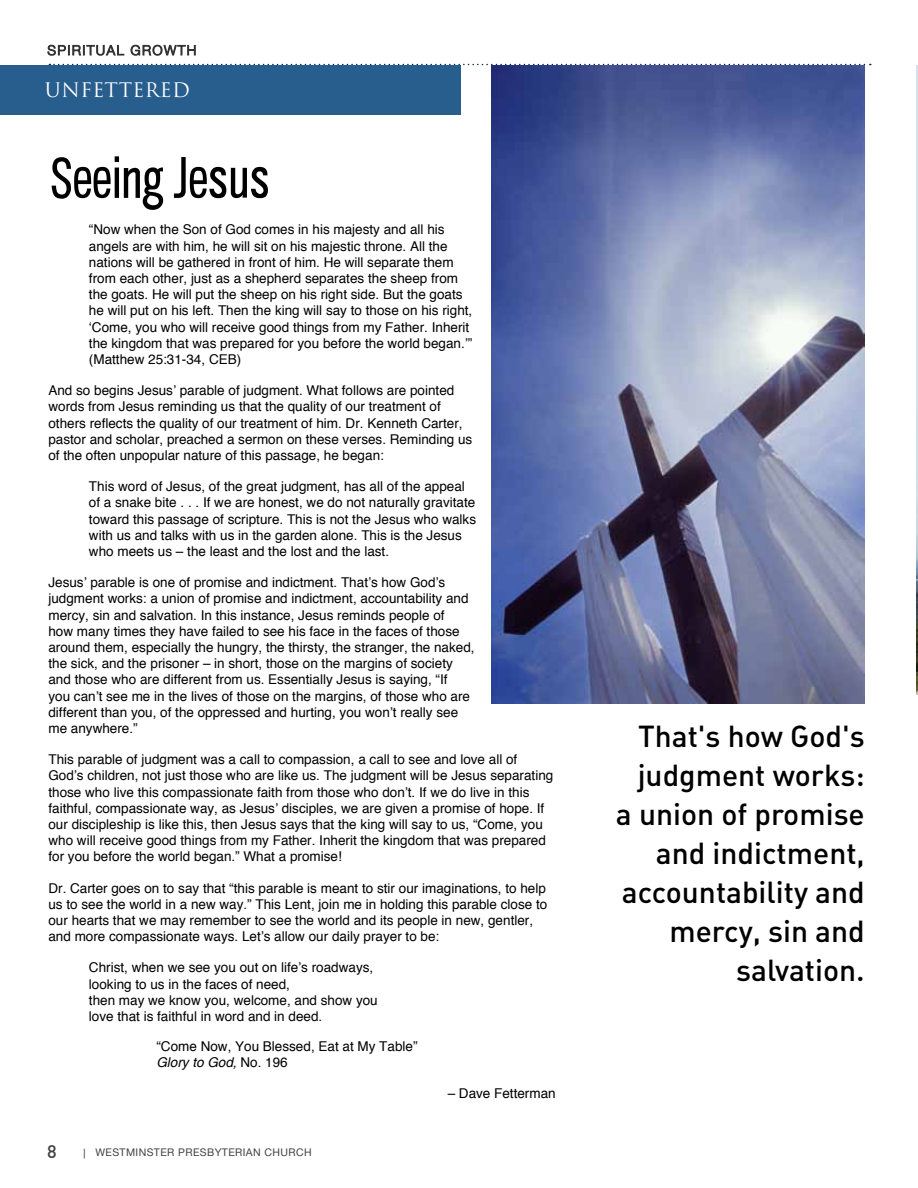
<style>
.page{position:relative;width:918px;height:1188px;background:#fff}
.page>*{position:absolute;margin:0;border:0;box-sizing:border-box;transform-origin:0 0}
.t1{font:54px "CHANL Plain";letter-spacing:-.04em;color:#000}
.t2{font:30px/39px "DIN Medium Alternate";color:#000;text-align:right}
.t3{font:19.5px "Trajan Pro";letter-spacing:.02em;color:#fff}
.t4{font:500 18px "DIN Pro";color:#414042}
.t5{font:13.5px/16.2px "Helvetica";color:#000}
.t6{font:10.5px "Helvetica Neue";letter-spacing:.04em;color:#414042}
.s1{font-style:italic}
.s2{font-family:"Gill Sans"}
</style>
<div class="page">
<img style="left:491px;top:65px;width:374px;height:639px">
<svg style="left:47px;top:44px;width:824px;height:21px"></svg>
<div style="left:0;top:65px;width:461px;height:49px;background:#285e8e"></div>
<hr style="left:916px;top:66px;width:2px;height:628px;background:#d1e2ec">
<img style="left:916px;top:532px;width:2px;height:162px">
<h3 class="t3" style="left:45px;top:78px;width:147px">UNFETTERED</h3>
<h1 class="t1" style="left:48px;top:148px;width:223px">Seeing Jesus</h1>
<p class="t5" style="left:89px;top:221px;width:385px">“Now when the Son of God comes in his majesty and all his angels are with him, he will sit on his majestic throne. All the nations will be gathered in front of him. He will separate them from each other, just as a shepherd separates the sheep from the goats. He will put the sheep on his right side. But the goats he will put on his left. Then the king will say to those on his right, ‘Come, you who will receive good things from my Father. Inherit the kingdom that was prepared for you before the world began.’” (Matthew 25:31-34, CEB)</p>
<p class="t5" style="left:48px;top:382px;width:425px">And so begins Jesus’ parable of judgment. What follows are pointed words from Jesus reminding us that the quality of our treatment of others reflects the quality of our treatment of him. Dr. Kenneth Carter, pastor and scholar, preached a sermon on these verses. Reminding us of the often unpopular nature of this passage, he began:</p>
<p class="t5" style="left:89px;top:478px;width:389px">This word of Jesus, of the great judgment, has all of the appeal of a snake bite . . . If we are honest, we do not naturally gravitate toward this passage of scripture. This is not the Jesus who walks with us and talks with us in the garden alone. This is the Jesus who meets us – the least and the lost and the last.</p>
<p class="t5" style="left:48px;top:574px;width:428px">Jesus’ parable is one of promise and indictment. That’s how God’s judgment works: a union of promise and indictment, accountability and mercy, sin and salvation. In this instance, Jesus reminds people of<br>how many times they have failed to see his face in the faces of those around them, especially the hungry, the thirsty, the stranger, the naked, the sick, and the prisoner – in short, those on the margins of society and those who are different from us. Essentially Jesus is saying, “If<br>you can’t see me in the lives of those on the margins, of those who are different than you, of the oppressed and hurting, you won’t really see me anywhere.”</p>
<p class="t5" style="left:48px;top:751px;width:506px">This parable of judgment was a call to compassion, a call to see and love all of God’s children, not just those who are like us. The judgment will be Jesus separating those who live this compassionate faith from those who don’t. If we do live in this faithful, compassionate way, as Jesus’ disciples, we are given a promise of hope. If our discipleship is like this, then Jesus says that the king will say to us, “Come, you who will receive good things from my Father. Inherit the kingdom that was prepared for you before the world began.” What a promise!</p>
<p class="t5" style="left:48px;top:879px;width:500px">Dr. Carter goes on to say that “this parable is meant to stir our imaginations, to help us to see the world in a new way.” This Lent, join me in holding this parable close to our hearts that we may remember to see the world and its people in new, gentler, and more compassionate ways. Let’s allow our daily prayer to be:</p>
<p class="t5" style="left:89px;top:959px;width:290px">Christ, when we see you out on life’s roadways, looking to us in the faces of need,<br>then may we know you, welcome, and show you love that is faithful in word and in deed.</p>
<p class="t5" style="left:156px;top:1037px;width:263px">“Come Now, You Blessed, Eat at My Table”<br><span class="s1">Glory to God,</span> No. 196</p>
<p class="t5" style="left:448px;top:1085px;width:110px">– Dave Fetterman</p>
<h3 class="t4" style="left:47px;top:1140px;width:11px">8</h3>
<p class="t6" style="left:83px;top:1146px;width:230px"><span class="s2">|</span> WESTMINSTER PRESBYTERIAN CHURCH</p>
<h2 class="t2" style="left:616px;top:716px;width:250px">That's how God's judgment works: a union of promise and indictment, accountability and mercy, sin and salvation.</h2>
</div>
